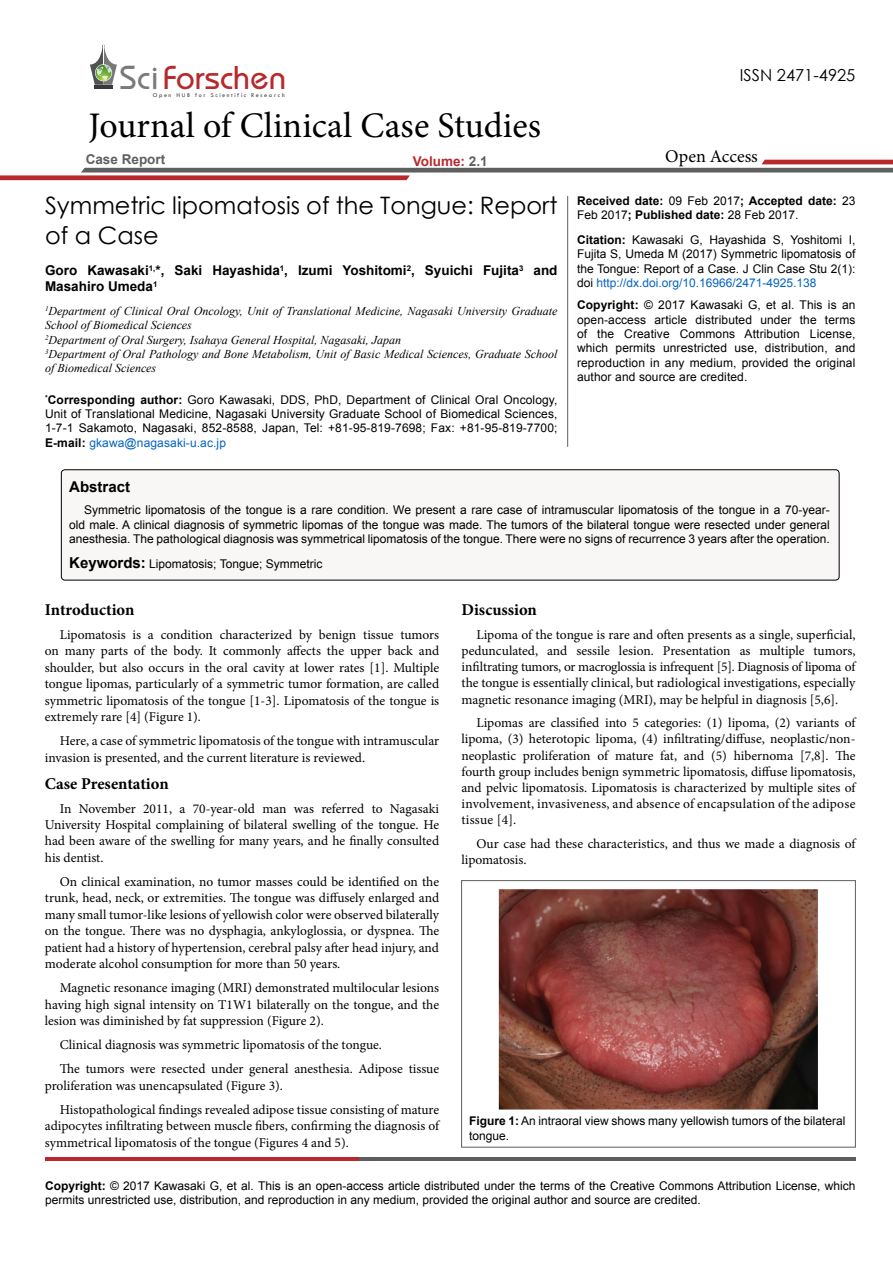
<style>
.page{position:relative;width:893px;height:1263px;background:#fff}
.page>*{position:absolute;margin:0;border:0;box-sizing:border-box;transform-origin:0 0}
.t1{font:36px "Minion Pro";color:#000}
.t2{font:34.35px "Opal";color:#b8292c}
.t3{font:24px/30px "Century Gothic";color:#000}
.t4{font:18px "Minion Pro";color:#000}
.t5{font:700 16.5px "Minion Pro";color:#000}
.t6{font:16.5px "Century Gothic";color:#000}
.t7{font:700 15px "Arial";color:#000}
.t8{font:13.5px/16.5px "Minion Pro";color:#000;text-align:justify}
.t9{font:700 13.5px/16.2px "Arial";color:#000}
.t10{font:700 13.5px "Arial";color:#5e5f61}
.t11{font:700 13.5px "Arial";color:#b9282c}
.t12{font:12px/14.4px "Arial";color:#000;text-align:justify}
.t13{font:italic 12px/14.4px "Times New Roman";color:#000}
.t14{font:700 12px/14.4px "Arial";color:#000}
.t15{font:6.15px "Tw Cen";letter-spacing:.27em;color:#3a3a3a}
.s1{color:#7a7a7b}
.s2{color:#5e5f61}
.s3{font-weight:700}
.s4{color:#0563c1}
.s5{font-weight:400}
.s6{font-weight:700;font-size:15px}
</style>
<div class="page">
<hr style="left:94px;top:85px;width:19px;height:4px;background:#3a3a3a">
<svg style="left:90px;top:45px;width:27px;height:40px"></svg>
<svg style="left:0;top:160px;width:893px;height:20px"></svg>
<hr style="left:45px;top:1157px;width:314px;height:4px;background:#b9282c">
<hr style="left:359px;top:1157px;width:496px;height:4px;background:#5d5e60">
<hr style="left:567px;top:196px;width:1px;height:251px;background:#5e5f61">
<div style="left:61px;top:470px;width:778px;height:110px;background:#f9f6f6;border-radius:4px"></div>
<div style="left:61px;top:469px;width:778px;height:111px;border:1px solid #000;border-radius:4px"></div>
<div style="left:461px;top:880px;width:394px;height:267px;border:1px solid #5d5e60"></div>
<img style="left:498px;top:889px;width:320px;height:220px">
<h2 class="t2" style="left:120px;top:57px;width:168px"><span class="s1">Sci</span>Forschen</h2>
<p class="t15" style="left:153px;top:91px;width:134px">O pen HUB for Scientific Research</p>
<h1 class="t1" style="left:88px;top:102px;width:454px">Journal of Clinical Case Studies</h1>
<p class="t10" style="left:86px;top:151px;width:81px">Case Report</p>
<p class="t11" style="left:413px;top:152px;width:76px">Volume: <span class="s2">2.1</span></p>
<p class="t3" style="left:45px;top:190px;width:514px">Symmetric lipomatosis of the Tongue: Report of a Case</p>
<p class="t9" style="left:45px;top:263px;width:514px">Goro Kawasaki<sup>1,</sup>*, Saki Hayashida<sup>1</sup>, Izumi Yoshitomi<sup>2</sup>, Syuichi Fujita<sup>3</sup> and<br>Masahiro Umeda<sup>1</sup></p>
<p class="t13" style="left:45px;top:303px;width:514px"><sup>1</sup>Department of Clinical Oral Oncology, Unit of Translational Medicine, Nagasaki University Graduate<br>School of Biomedical Sciences</p>
<p class="t13" style="left:45px;top:332px;width:358px"><sup>2</sup>Department of Oral Surgery, Isahaya General Hospital, Nagasaki, Japan</p>
<p class="t13" style="left:45px;top:346px;width:514px"><sup>3</sup>Department of Oral Pathology and Bone Metabolism, Unit of Basic Medical Sciences, Graduate School of Biomedical Sciences</p>
<p class="t12" style="left:45px;top:392px;width:514px"><sup>*</sup><span class="s3">Corresponding author:</span> Goro Kawasaki, DDS, PhD, Department of Clinical Oral Oncology, Unit of Translational Medicine, Nagasaki University Graduate School of Biomedical Sciences, 1-7-1 Sakamoto, Nagasaki, 852-8588, Japan, Tel: +81-95-819-7698; Fax: +81-95-819-7700; <span class="s3">E-mail:</span> <span class="s4">gkawa@nagasaki-u.ac.jp</span></p>
<p class="t6" style="left:740px;top:64px;width:117px">ISSN 2471-4925</p>
<h3 class="t4" style="left:665px;top:145px;width:94px">Open Access</h3>
<p class="t14" style="left:577px;top:194px;width:280px">Received date: <span class="s5">09 Feb 2017</span>; Accepted date: <span class="s5">23<br>Feb 2017</span>; Published date: <span class="s5">28 Feb 2017.</span></p>
<p class="t12" style="left:577px;top:233px;width:280px"><span class="s3">Citation:</span> Kawasaki G, Hayashida S, Yoshitomi I, Fujita S, Umeda M (2017) Symmetric lipomatosis of the Tongue: Report of a Case. J Clin Case Stu 2(1): doi <span class="s4">http://dx.doi.org/10.16966/2471-4925.138</span></p>
<p class="t12" style="left:577px;top:298px;width:280px"><span class="s3">Copyright:</span> © 2017 Kawasaki G, et al. This is an open-access article distributed under the terms of the Creative Commons Attribution License, which permits unrestricted use, distribution, and reproduction in any medium, provided the original author and source are credited.</p>
<p class="t7" style="left:69px;top:477px;width:62px">Abstract</p>
<p class="t12" style="left:69px;top:503px;width:762px;text-indent:15px">Symmetric lipomatosis of the tongue is a rare condition. We present a rare case of intramuscular lipomatosis of the tongue in a 70-year&shy;old male. A clinical diagnosis of symmetric lipomas of the tongue was made. The tumors of the bilateral tongue were resected under general anesthesia. The pathological diagnosis was symmetrical lipomatosis of the tongue. There were no signs of recurrence 3 years after the operation.</p>
<p class="t12" style="left:69px;top:557px;width:255px"><span class="s6">Keywords:</span> Lipomatosis; Tongue; Symmetric</p>
<p class="t5" style="left:45px;top:598px;width:91px">Introduction</p>
<p class="t8" style="left:45px;top:626px;width:396px;text-indent:15px">Lipomatosis is a condition characterized by benign tissue tumors on many parts of the body. It commonly affects the upper back and shoulder, but also occurs in the oral cavity at lower rates [1]. Multiple tongue lipomas, particularly of a symmetric tumor formation, are called symmetric lipomatosis of the tongue [1-3]. Lipomatosis of the tongue is extremely rare [4] (Figure 1).</p>
<p class="t8" style="left:45px;top:733px;width:396px;text-indent:15px">Here, a case of symmetric lipomatosis of the tongue with intramuscular invasion is presented, and the current literature is reviewed.</p>
<p class="t5" style="left:45px;top:772px;width:125px">Case Presentation</p>
<p class="t8" style="left:45px;top:800px;width:396px;text-indent:15px">In November 2011, a 70-year-old man was referred to Nagasaki University Hospital complaining of bilateral swelling of the tongue. He had been aware of the swelling for many years, and he finally consulted his dentist.</p>
<p class="t8" style="left:45px;top:873px;width:396px;text-indent:15px">On clinical examination, no tumor masses could be identified on the trunk, head, neck, or extremities. The tongue was diffusely enlarged and many small tumor-like lesions of yellowish color were observed bilaterally on the tongue. There was no dysphagia, ankyloglossia, or dyspnea. The patient had a history of hypertension, cerebral palsy after head injury, and moderate alcohol consumption for more than 50 years.</p>
<p class="t8" style="left:45px;top:980px;width:396px;text-indent:15px">Magnetic resonance imaging (MRI) demonstrated multilocular lesions having high signal intensity on T1W1 bilaterally on the tongue, and the lesion was diminished by fat suppression (Figure 2).</p>
<p class="t8" style="left:60px;top:1037px;width:324px">Clinical diagnosis was symmetric lipomatosis of the tongue.</p>
<p class="t8" style="left:45px;top:1061px;width:396px;text-indent:15px">The tumors were resected under general anesthesia. Adipose tissue proliferation was unencapsulated (Figure 3).</p>
<p class="t8" style="left:45px;top:1101px;width:396px;text-indent:15px">Histopathological findings revealed adipose tissue consisting of mature adipocytes infiltrating between muscle fibers, confirming the diagnosis of symmetrical lipomatosis of the tongue (Figures 4 and 5).</p>
<p class="t5" style="left:461px;top:598px;width:77px">Discussion</p>
<p class="t8" style="left:461px;top:626px;width:395px;text-indent:15px">Lipoma of the tongue is rare and often presents as a single, superficial, pedunculated, and sessile lesion. Presentation as multiple tumors, infiltrating tumors, or macroglossia is infrequent [5]. Diagnosis of lipoma of the tongue is essentially clinical, but radiological investigations, especially magnetic resonance imaging (MRI), may be helpful in diagnosis [5,6].</p>
<p class="t8" style="left:461px;top:715px;width:395px;text-indent:15px">Lipomas are classified into 5 categories: (1) lipoma, (2) variants of lipoma, (3) heterotopic lipoma, (4) infiltrating/diffuse, neoplastic/non&shy;neoplastic proliferation of mature fat, and (5) hibernoma [7,8]. The fourth group includes benign symmetric lipomatosis, diffuse lipomatosis, and pelvic lipomatosis. Lipomatosis is characterized by multiple sites of involvement, invasiveness, and absence of encapsulation of the adipose tissue [4].</p>
<p class="t8" style="left:461px;top:836px;width:395px;text-indent:15px">Our case had these characteristics, and thus we made a diagnosis of lipomatosis.</p>
<p class="t12" style="left:469px;top:1114px;width:378px"><span class="s3">Figure 1:</span> An intraoral view shows many yellowish tumors of the bilateral tongue.</p>
<p class="t12" style="left:45px;top:1178px;width:812px"><span class="s3">Copyright:</span> © 2017 Kawasaki G, et al. This is an open-access article distributed under the terms of the Creative Commons Attribution License, which permits unrestricted use, distribution, and reproduction in any medium, provided the original author and source are credited.</p>
</div>
